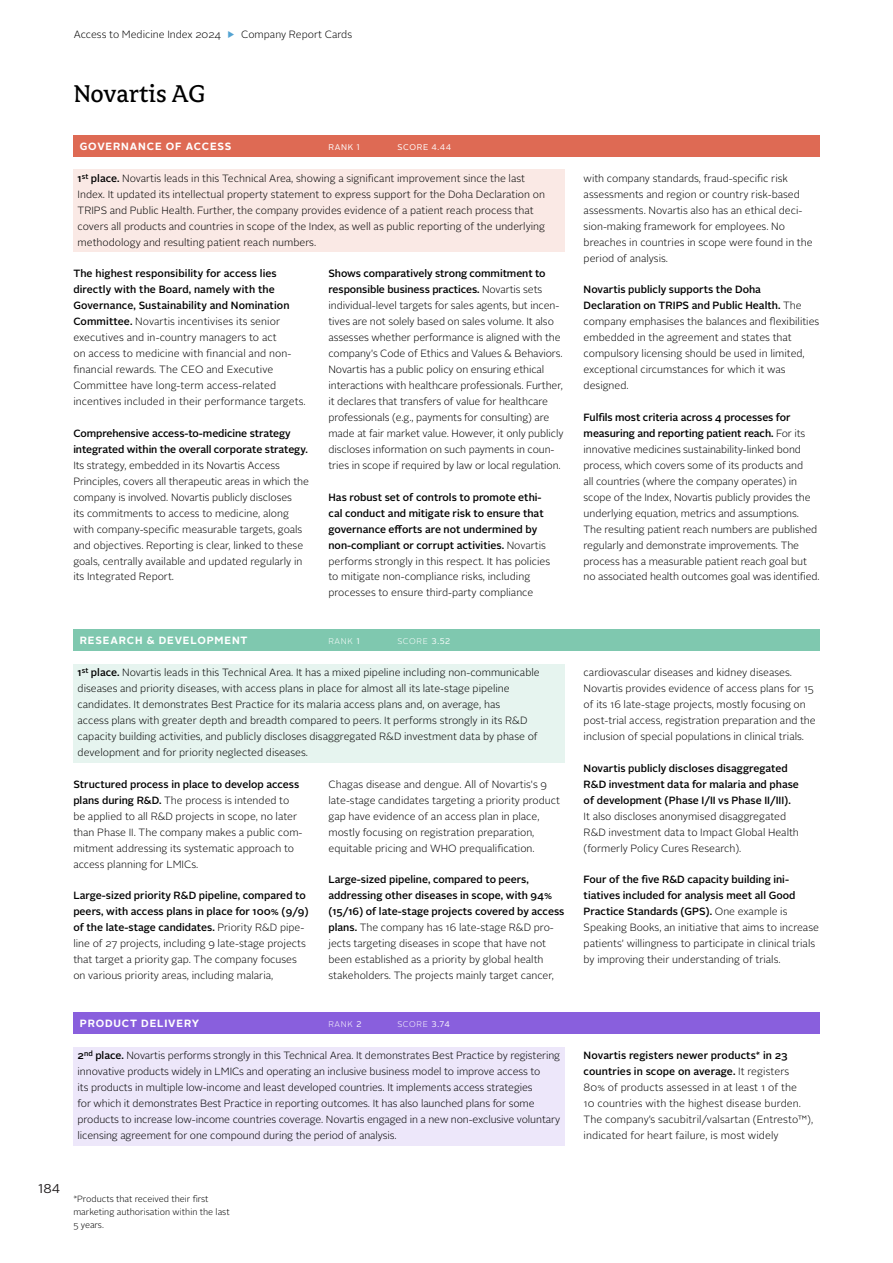
<style>
.page{position:relative;width:893px;height:1263px;background:#fff}
.page>*{position:absolute;margin:0;border:0;box-sizing:border-box;transform-origin:0 0}
.header_2{font:27px "Avance";letter-spacing:-.005em;color:#000}
.t1{font:12.75px "Alright Sans";color:#231f20}
.body_RC_TA{font:300 10.5px/15.9px "Alright Sans";color:#000}
.body_RC_TA_no_hyphen{font:300 10.5px/15.9px "Alright Sans";letter-spacing:-.01em;color:#000}
.body_RC_PD_Rating{font:300 10.5px/15.9px "Alright Sans";letter-spacing:-.01em;color:#000}
.body_RC_TA-2{font:500 10.5px/15.9px "Alright Sans";color:#000}
.body_RC_RD_Rating{font:300 10.5px/15.9px "Alright Sans";color:#000}
.body_RC_TA_Rating{font:300 10.5px/15.9px "Alright Sans";color:#000}
.body_RC_TA_no_hyphen-2{font:300 10.5px/15.9px "Alright Sans";letter-spacing:.01em;color:#000}
.section_RC_RD_bg{font:700 10.5px "Alright Sans";letter-spacing:.08em;color:#fff}
.section_RC_GA_bg{font:700 10.5px "Alright Sans";letter-spacing:.08em;color:#fff}
.section_RC_PD_bg{font:700 10.5px "Alright Sans";letter-spacing:.08em;color:#fff}
.footnote{font:300 9px/12.8px "Alright Sans";color:#000}
.section_RC_GA_bg-2{font:8.25px "Alright Sans";letter-spacing:.08em;color:#fff}
.section_RC_RD_bg-2{font:300 8.25px "Alright Sans";letter-spacing:.08em;color:#fff}
.section_RC_PD_bg-2{font:300 8.25px "Alright Sans";letter-spacing:.08em;color:#fff}
.s1{color:#53a3d2}
.s2{font-weight:500}
.s3{font-weight:300}
.s4{font-weight:400}
</style>
<div class="page">
<div style="left:73px;top:136px;width:747px;height:21px;background:#de6a54"></div>
<div style="left:73px;top:170px;width:491px;height:82px;background:#fae9e5"></div>
<div style="left:73px;top:630px;width:747px;height:21px;background:#7fc8af"></div>
<div style="left:73px;top:664px;width:491px;height:99px;background:#e6f4ef"></div>
<div style="left:73px;top:1013px;width:747px;height:21px;background:#895fdd"></div>
<div style="left:73px;top:1047px;width:491px;height:98px;background:#ede7fa"></div>
<p class="body_RC_TA_no_hyphen" style="left:74px;top:27px;width:280px">Access to Medicine Index 2024 <span class="s1">▶</span> Company Report Cards</p>
<p class="header_2" style="left:73px;top:80px;width:134px">Novartis AG</p>
<p class="section_RC_GA_bg" style="left:80px;top:139px;width:153px">GOVERNANCE OF ACCESS</p>
<p class="section_RC_GA_bg-2" style="left:328px;top:141px;width:33px">RANK 1</p>
<p class="section_RC_GA_bg-2" style="left:397px;top:141px;width:55px">SCORE 4.44</p>
<p class="body_RC_TA_Rating" style="left:78px;top:170px;width:469px"><span class="s2">1</span><sup>st</sup> <span class="s2">place.</span> Novartis leads in this Technical Area, showing a significant improvement since the last Index. It updated its intellectual property statement to express support for the Doha Declaration on TRIPS and Public Health. Further, the company provides evidence of a patient reach process that covers all products and countries in scope of the Index, as well as public reporting of the underlying methodology and resulting patient reach numbers.</p>
<p class="body_RC_TA_no_hyphen-2" style="left:73px;top:266px;width:234px"><span class="s2">The highest responsibility for access lies directly with the Board, namely with the Governance, Sustainability and Nomination Committee.</span> Novartis incentivises its senior executives and in-country managers to act<br>on access to medicine with financial and non&shy;financial rewards. The CEO and Executive Committee have long-term access-related incentives included in their performance targets.</p>
<p class="body_RC_TA" style="left:73px;top:425px;width:237px"><span class="s2">Comprehensive access-to-medicine strategy integrated within the overall corporate strategy.<br></span>Its strategy, embedded in its Novartis Access Principles, covers all therapeutic areas in which the company is involved. Novartis publicly discloses<br>its commitments to access to medicine, along with company-specific measurable targets, goals and objectives. Reporting is clear, linked to these goals, centrally available and updated regularly in its Integrated Report.</p>
<p class="body_RC_TA_no_hyphen" style="left:328px;top:266px;width:237px"><span class="s2">Shows comparatively strong commitment to responsible business practices.</span> Novartis sets individual-level targets for sales agents, but incen&shy;tives are not solely based on sales volume. It also assesses whether performance is aligned with the company's Code of Ethics and Values &amp; Behaviors.<br>Novartis has a public policy on ensuring ethical interactions with healthcare professionals. Further, it declares that transfers of value for healthcare professionals (e.g., payments for consulting) are made at fair market value. However, it only publicly discloses information on such payments in coun&shy;tries in scope if required by law or local regulation.</p>
<p class="body_RC_TA-2" style="left:328px;top:489px;width:223px">Has robust set of controls to promote ethi&shy;cal conduct and mitigate risk to ensure that governance efforts are not undermined by non-compliant or corrupt activities. <span class="s3">Novartis performs strongly in this respect. It has policies to mitigate non-compliance risks, including processes to ensure third-party compliance</span></p>
<p class="section_RC_RD_bg" style="left:80px;top:633px;width:169px">RESEARCH &amp; DEVELOPMENT</p>
<p class="section_RC_RD_bg-2" style="left:328px;top:636px;width:33px">RANK <span class="s4">1</span></p>
<p class="section_RC_RD_bg-2" style="left:397px;top:636px;width:54px">SCORE <span class="s4">3.52</span></p>
<p class="body_RC_RD_Rating" style="left:78px;top:665px;width:464px"><span class="s2">1</span><sup>st</sup> <span class="s2">place.</span> Novartis leads in this Technical Area. It has a mixed pipeline including non-communicable diseases and priority diseases, with access plans in place for almost all its late-stage pipeline candidates. It demonstrates Best Practice for its malaria access plans and, on average, has<br>access plans with greater depth and breadth compared to peers. It performs strongly in its R&amp;D capacity building activities, and publicly discloses disaggregated R&amp;D investment data by phase of development and for priority neglected diseases.</p>
<p class="body_RC_TA" style="left:73px;top:776px;width:231px"><span class="s2">Structured process in place to develop access plans during R&amp;D.</span> The process is intended to be applied to all R&amp;D projects in scope, no later than Phase II. The company makes a public com&shy;mitment addressing its systematic approach to access planning for LMICs.</p>
<p class="body_RC_TA" style="left:73px;top:888px;width:237px"><span class="s2">Large-sized priority R&amp;D pipeline, compared to peers, with access plans in place for 100% (9/9) of the late-stage candidates.</span> Priority R&amp;D pipe&shy;line of 27 projects, including 9 late-stage projects that target a priority gap. The company focuses on various priority areas, including malaria,</p>
<p class="body_RC_TA" style="left:328px;top:776px;width:233px">Chagas disease and dengue. All of Novartis's 9 late-stage candidates targeting a priority product gap have evidence of an access plan in place, mostly focusing on registration preparation, equitable pricing and WHO prequalification.</p>
<p class="body_RC_TA" style="left:328px;top:872px;width:237px"><span class="s2">Large-sized pipeline, compared to peers, addressing other diseases in scope, with 94% (15/16) of late-stage projects covered by access plans.</span> The company has 16 late-stage R&amp;D pro&shy;jects targeting diseases in scope that have not been established as a priority by global health stakeholders. The projects mainly target cancer,</p>
<p class="body_RC_TA" style="left:584px;top:170px;width:231px">with company standards, fraud-specific risk assessments and region or country risk-based assessments. Novartis also has an ethical deci&shy;sion-making framework for employees. No breaches in countries in scope were found in the period of analysis.</p>
<p class="body_RC_TA" style="left:584px;top:282px;width:237px"><span class="s2">Novartis publicly supports the Doha Declaration on TRIPS and Public Health.</span> The company emphasises the balances and flexibilities embedded in the agreement and states that compulsory licensing should be used in limited, exceptional circumstances for which it was designed.</p>
<p class="body_RC_TA" style="left:584px;top:410px;width:237px"><span class="s2">Fulfils most criteria across 4 processes for measuring and reporting patient reach.</span> For its innovative medicines sustainability-linked bond process, which covers some of its products and<br>all countries (where the company operates) in scope of the Index, Novartis publicly provides the underlying equation, metrics and assumptions.<br>The resulting patient reach numbers are published regularly and demonstrate improvements. The process has a measurable patient reach goal but no associated health outcomes goal was identified.</p>
<p class="body_RC_TA" style="left:584px;top:665px;width:234px">cardiovascular diseases and kidney diseases.<br>Novartis provides evidence of access plans for 15 of its 16 late-stage projects, mostly focusing on post-trial access, registration preparation and the inclusion of special populations in clinical trials.</p>
<p class="body_RC_TA-2" style="left:584px;top:760px;width:217px">Novartis publicly discloses disaggregated R&amp;D investment data for malaria and phase of development (Phase I/II vs Phase II/III).<br><span class="s3">It also discloses anonymised disaggregated R&amp;D investment data to Impact Global Health (formerly Policy Cures Research).</span></p>
<p class="body_RC_TA" style="left:584px;top:872px;width:237px"><span class="s2">Four of the five R&amp;D capacity building ini&shy;tiatives included for analysis meet all Good Practice Standards (GPS).</span> One example is Speaking Books, an initiative that aims to increase patients’ willingness to participate in clinical trials by improving their understanding of trials.</p>
<p class="section_RC_PD_bg" style="left:80px;top:1016px;width:121px">PRODUCT DELIVERY</p>
<p class="section_RC_PD_bg-2" style="left:328px;top:1018px;width:34px">RANK <span class="s4">2</span></p>
<p class="section_RC_PD_bg-2" style="left:397px;top:1018px;width:54px">SCORE <span class="s4">3.74</span></p>
<p class="body_RC_PD_Rating" style="left:78px;top:1047px;width:484px"><span class="s2">2</span><sup>nd</sup> <span class="s2">place.</span> Novartis performs strongly in this Technical Area. It demonstrates Best Practice by registering innovative products widely in LMICs and operating an inclusive business model to improve access to<br>its products in multiple low-income and least developed countries. It implements access strategies<br>for which it demonstrates Best Practice in reporting outcomes. It has also launched plans for some products to increase low-income countries coverage. Novartis engaged in a new non-exclusive voluntary licensing agreement for one compound during the period of analysis.</p>
<p class="body_RC_TA" style="left:584px;top:1047px;width:231px"><span class="s2">Novartis registers newer products* in 23 countries in scope on average.</span> It registers 80% of products assessed in at least 1 of the<br>10 countries with the highest disease burden.<br>The company’s sacubitril/valsartan (Entresto™), indicated for heart failure, is most widely</p>
<p class="t1" style="left:38px;top:1180px;width:23px">184</p>
<p class="footnote" style="left:73px;top:1193px;width:158px">*Products that received their first marketing authorisation within the last<br>5 years.</p>
</div>
